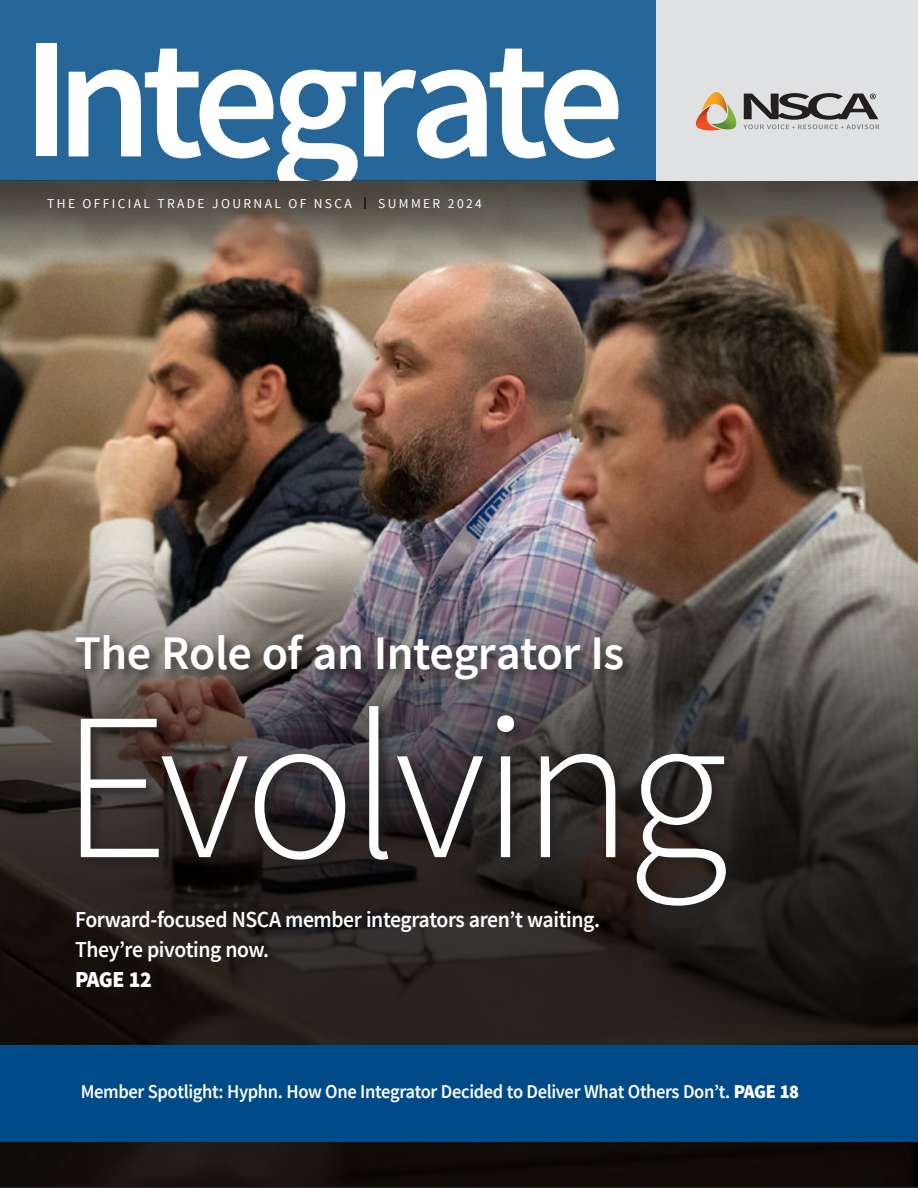
<style>
.page{position:relative;width:918px;height:1188px;background:#fff}
.page>*{position:absolute;margin:0;border:0;box-sizing:border-box;transform-origin:0 0}
.t1{font:300 210px "Source Sans Pro";letter-spacing:-.03em;color:#fff}
.t2{font:600 48.15px "Source Sans Pro";letter-spacing:-.01em;color:#fff}
.t3{font:600 22.8px/30px "Source Sans Pro";letter-spacing:-.02em;color:#fff;scale:.95 1}
.t4{font:600 19.5px "Source Sans Pro";letter-spacing:-.02em;color:#fff;scale:.95 1}
.t5{font:13.5px "Source Sans Pro";letter-spacing:.175em;color:#fff}
.s1{font-weight:900}
</style>
<div class="page">
<div style="left:0;top:0;width:656px;height:181px;background:#276699"></div>
<div style="left:36px;top:44px;width:20px;height:112px;background:#fff"></div>
<svg style="left:364px;top:49px;width:255px;height:109px"></svg>
<svg style="left:69px;top:49px;width:289px;height:132px"></svg>
<img style="left:0;top:181px;width:918px;height:116px">
<div style="left:656px;top:0;width:262px;height:181px;background:#e0e1e2"></div>
<svg style="left:365px;top:197px;width:1px;height:12px"></svg>
<img style="left:0;top:310px;width:918px;height:878px">
<svg style="left:743px;top:93px;width:136px;height:36px"></svg>
<svg style="left:695px;top:92px;width:42px;height:39px"></svg>
<div style="left:0;top:1045px;width:918px;height:97px;background:#004b87"></div>
<div style="left:78px;top:703px;width:661px;height:216px;background:#231f20;opacity:.75"></div>
<div style="left:74px;top:632px;width:562px;height:61px;background:#231f20;opacity:.75"></div>
<p class="t5" style="left:47px;top:195px;width:306px">THE OFFICIAL TRADE JOURNAL OF NSCA</p>
<p class="t5" style="left:378px;top:195px;width:105px">SUMMER 2024</p>
<p class="t2" style="left:75px;top:623px;width:551px">The Role of an Integrator Is</p>
<p class="t1" style="left:60px;top:660px;width:669px">Evolving</p>
<p class="t3" style="left:75px;top:905px;width:554px">Forward-focused NSCA member integrators aren’t waiting.<br>They’re pivoting now.<br><span class="s1">PAGE 12</span></p>
<p class="t4" style="left:81px;top:1079px;width:758px">Member Spotlight: Hyphn. How One Integrator Decided to Deliver What Others Don’t. <span class="s1">PAGE 18</span></p>
</div>
